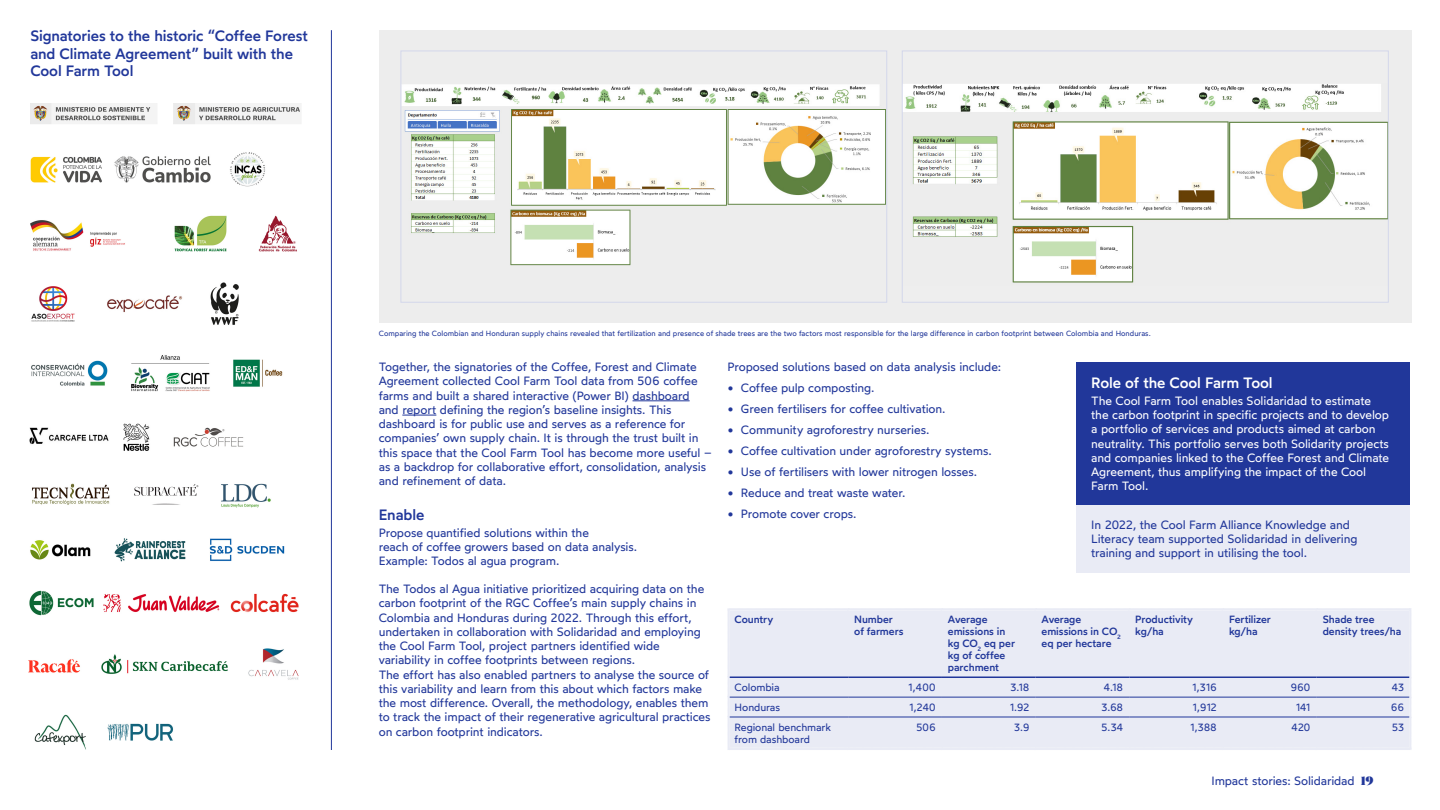
<style>
.page{position:relative;width:1440px;height:810px;background:#fff}
.page>*{position:absolute;margin:0;border:0;box-sizing:border-box;transform-origin:0 0}
.t1{font:500 15px/17.2px "Wotfard";letter-spacing:-.005em;color:#21379a}
.t2{font:500 15px "Wotfard";letter-spacing:-.005em;color:#fff}
.t3{font:12px/14.2px "Wotfard";letter-spacing:-.01em;color:#21379a}
.t4{font:12px/14.2px "Wotfard";letter-spacing:-.01em;color:#fff}
.t5{font:500 10.5px/12px "Wotfard";letter-spacing:-.005em;color:#21379a}
.t6{font:10.5px/12px "Wotfard";letter-spacing:-.01em;color:#21379a}
.t7{font:7.5px "Wotfard";color:#21379a}
.s1{font-family:"Salome"}
</style>
<div class="page">
<hr style="left:633px;top:401px;width:57px;height:1px;background:#21379a">
<hr style="left:402px;top:415px;width:34px;height:1px;background:#21379a">
<div style="left:379px;top:30px;width:1033px;height:293px;background:#ededed"></div>
<div style="left:727px;top:608px;width:685px;height:142px;background:#e9ebf5"></div>
<hr style="left:730px;top:676px;width:118px;height:2px;background:#21379a">
<hr style="left:848px;top:676px;width:94px;height:2px;background:#21379a">
<hr style="left:942px;top:676px;width:94px;height:2px;background:#21379a">
<hr style="left:1036px;top:676px;width:93px;height:2px;background:#21379a">
<hr style="left:1129px;top:676px;width:94px;height:2px;background:#21379a">
<hr style="left:1223px;top:676px;width:94px;height:2px;background:#21379a">
<hr style="left:1317px;top:676px;width:92px;height:2px;background:#21379a">
<img style="left:403px;top:84px;width:482px;height:182px">
<div style="left:401px;top:51px;width:486px;height:252px;border:1px solid #d3d7eb"></div>
<img style="left:904px;top:84px;width:483px;height:199px">
<div style="left:902px;top:51px;width:487px;height:252px;border:1px solid #d3d7eb"></div>
<div style="left:1076px;top:362px;width:334px;height:143px;background:#21379a"></div>
<div style="left:1076px;top:505px;width:334px;height:67px;background:#e9ebf5"></div>
<img style="left:30px;top:103px;width:127px;height:21px">
<img style="left:174px;top:103px;width:127px;height:21px">
<img style="left:31px;top:286px;width:152px;height:36px">
<img style="left:210px;top:283px;width:29px;height:42px">
<img style="left:31px;top:355px;width:252px;height:37px">
<img style="left:30px;top:427px;width:79px;height:17px">
<img style="left:123px;top:423px;width:121px;height:28px">
<img style="left:32px;top:483px;width:167px;height:22px">
<img style="left:221px;top:483px;width:50px;height:25px">
<img style="left:30px;top:538px;width:255px;height:23px">
<img style="left:29px;top:659px;width:51px;height:14px">
<img style="left:101px;top:648px;width:198px;height:32px">
<img style="left:34px;top:715px;width:139px;height:35px">
<img style="left:30px;top:152px;width:235px;height:35px">
<img style="left:174px;top:215px;width:123px;height:37px">
<img style="left:30px;top:220px;width:95px;height:31px">
<hr style="left:331px;top:30px;width:1px;height:720px;background:#21379a">
<img style="left:29px;top:590px;width:65px;height:26px">
<img style="left:104px;top:594px;width:116px;height:18px">
<img style="left:230px;top:593px;width:69px;height:20px">
<p class="t1" style="left:30px;top:27px;width:279px">Signatories to the historic “Coffee Forest and Climate Agreement” built with the<br>Cool Farm Tool</p>
<p class="t7" style="left:379px;top:329px;width:773px">Comparing the Colombian and Honduran supply chains revealed that fertilization and presence of shade trees are the two factors most responsible for the large difference in carbon footprint between Colombia and Honduras.</p>
<p class="t2" style="left:1091px;top:374px;width:183px">Role of the Cool Farm Tool</p>
<p class="t4" style="left:1091px;top:393px;width:299px">The Cool Farm Tool enables Solidaridad to estimate the carbon footprint in specific projects and to develop a portfolio of services and products aimed at carbon neutrality. This portfolio serves both Solidarity projects and companies linked to the Coffee Forest and Climate Agreement, thus amplifying the impact of the Cool Farm Tool.</p>
<p class="t3" style="left:1091px;top:517px;width:268px">In 2022, the Cool Farm Alliance Knowledge and<br>Literacy team supported Solidaridad in delivering training and support in utilising the tool.</p>
<p class="t3" style="left:727px;top:359px;width:275px">Proposed solutions based on data analysis include:</p>
<p class="t3" style="left:727px;top:380px;width:149px">• Coffee pulp composting.</p>
<p class="t3" style="left:727px;top:401px;width:220px">• Green fertilisers for coffee cultivation.</p>
<p class="t3" style="left:727px;top:422px;width:203px">• Community agroforestry nurseries.</p>
<p class="t3" style="left:727px;top:443px;width:266px">• Coffee cultivation under agroforestry systems.</p>
<p class="t3" style="left:727px;top:464px;width:251px">• Use of fertilisers with lower nitrogen losses.</p>
<p class="t3" style="left:727px;top:485px;width:179px">• Reduce and treat waste water.</p>
<p class="t3" style="left:727px;top:506px;width:131px">• Promote cover crops.</p>
<p class="t3" style="left:379px;top:359px;width:334px">Together, the signatories of the Coffee, Forest and Climate Agreement collected Cool Farm Tool data from 506 coffee farms and built a shared interactive (Power BI) dashboard and report defining the region’s baseline insights. This dashboard is for public use and serves as a reference for companies’ own supply chain. It is through the trust built in this space that the Cool Farm Tool has become more useful – as a backdrop for collaborative effort, consolidation, analysis and refinement of data.</p>
<p class="t1" style="left:379px;top:506px;width:47px">Enable</p>
<p class="t3" style="left:379px;top:525px;width:260px">Propose quantified solutions within the<br>reach of coffee growers based on data analysis.<br>Example: Todos al agua program.</p>
<p class="t3" style="left:379px;top:581px;width:333px">The Todos al Agua initiative prioritized acquiring data on the carbon footprint of the RGC Coffee’s main supply chains in Colombia and Honduras during 2022. Through this effort, undertaken in collaboration with Solidaridad and employing the Cool Farm Tool, project partners identified wide variability in coffee footprints between regions.<br>The effort has also enabled partners to analyse the source of this variability and learn from this about which factors make the most difference. Overall, the methodology, enables them to track the impact of their regenerative agricultural practices on carbon footprint indicators.</p>
<p class="t5" style="left:735px;top:613px;width:40px">Country</p>
<p class="t5" style="left:854px;top:613px;width:51px">Number of farmers</p>
<p class="t5" style="left:948px;top:613px;width:69px">Average emissions in kg CO<sub>2</sub> eq per kg of coffee parchment</p>
<p class="t5" style="left:1042px;top:613px;width:81px">Average emissions in CO<sub>2 </sub>eq per hectare</p>
<p class="t5" style="left:1135px;top:613px;width:59px">Productivity kg/ha</p>
<p class="t5" style="left:1229px;top:613px;width:43px">Fertilizer kg/ha</p>
<p class="t5" style="left:1323px;top:613px;width:80px">Shade tree density trees/ha</p>
<p class="t6" style="left:735px;top:681px;width:46px">Colombia</p>
<p class="t6" style="left:908px;top:681px;width:29px">1,400</p>
<p class="t6" style="left:1010px;top:681px;width:21px">3.18</p>
<p class="t6" style="left:1104px;top:681px;width:21px">4.18</p>
<p class="t6" style="left:1192px;top:681px;width:26px">1,316</p>
<p class="t6" style="left:1291px;top:681px;width:22px">960</p>
<p class="t6" style="left:1392px;top:681px;width:14px">43</p>
<p class="t6" style="left:735px;top:701px;width:47px">Honduras</p>
<p class="t6" style="left:909px;top:701px;width:28px">1,240</p>
<p class="t6" style="left:1010px;top:701px;width:21px">1.92</p>
<p class="t6" style="left:1101px;top:701px;width:24px">3.68</p>
<p class="t6" style="left:1193px;top:701px;width:26px">1,912</p>
<p class="t6" style="left:1296px;top:701px;width:16px">141</p>
<p class="t6" style="left:1391px;top:701px;width:15px">66</p>
<p class="t6" style="left:735px;top:721px;width:98px">Regional benchmark from dashboard</p>
<p class="t6" style="left:916px;top:721px;width:21px">506</p>
<p class="t6" style="left:1014px;top:721px;width:17px">3.9</p>
<p class="t6" style="left:1101px;top:721px;width:24px">5.34</p>
<p class="t6" style="left:1190px;top:721px;width:28px">1,388</p>
<p class="t6" style="left:1291px;top:721px;width:21px">420</p>
<p class="t6" style="left:1392px;top:721px;width:14px">53</p>
<p class="t3" style="left:1212px;top:773px;width:163px">Impact stories: Solidaridad <span class="s1">19</span></p>
</div>
